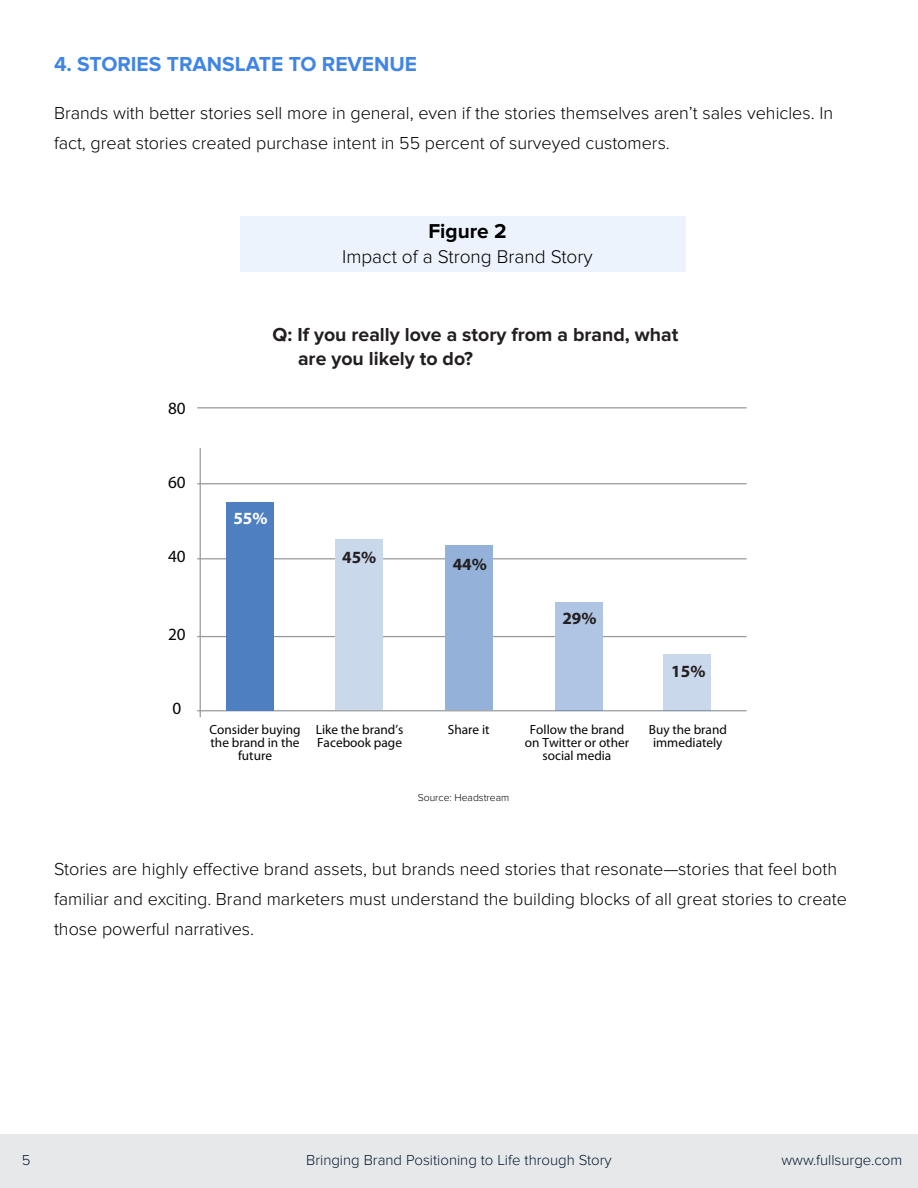
<style>
.page{position:relative;width:918px;height:1188px;background:#fff}
.page>*{position:absolute;margin:0;border:0;box-sizing:border-box;transform-origin:0 0}
.t1{font:700 21px "Proxima Nova";color:#4085e6}
.t2{font:700 20.85px "Proxima Nova";color:#000}
.t3{font:700 19.5px/23.4px "Proxima Nova";color:#231f20}
.t4{font:300 19.05px "Proxima Nova";color:#000}
.t5{font:300 18px/30px "Proxima Nova";color:#000}
.t6{font:700 17.25px "Myriad Pro";color:#231f20}
.t7{font:17.25px "Myriad Pro";color:#040503}
.t8{font:700 17.25px "Myriad Pro";color:#fff}
.t9{font:300 15px "Proxima Nova";color:#0a1b32}
.t10{font:13.35px/13px "Myriad Pro";color:#040503;text-align:center}
.t11{font:300 10.35px "Proxima Nova";color:#000}
</style>
<div class="page">
<div style="left:0;top:1134px;width:918px;height:54px;background:#e6e8ea"></div>
<div style="left:240px;top:216px;width:445px;height:56px;background:#ecf3fc"></div>
<hr style="left:200px;top:448px;width:1px;height:269px;background:#95979a">
<hr style="left:197px;top:407px;width:550px;height:1px;background:#95979a">
<hr style="left:197px;top:483px;width:550px;height:1px;background:#95979a">
<hr style="left:197px;top:636px;width:550px;height:1px;background:#95979a">
<hr style="left:197px;top:710px;width:550px;height:1px;background:#95979a">
<hr style="left:197px;top:558px;width:550px;height:1px;background:#95979a">
<div style="left:226px;top:503px;width:48px;height:208px;background:#4e7fc1"></div>
<div style="left:335px;top:539px;width:48px;height:171px;background:#cad8ec"></div>
<div style="left:445px;top:546px;width:48px;height:164px;background:#94b2d9"></div>
<div style="left:555px;top:602px;width:48px;height:109px;background:#afc5e3"></div>
<div style="left:663px;top:654px;width:48px;height:57px;background:#cad8ec"></div>
<p class="t1" style="left:54px;top:52px;width:365px">4. STORIES TRANSLATE TO REVENUE</p>
<p class="t5" style="left:54px;top:98px;width:781px">Brands with better stories sell more in general, even if the stories themselves aren’t sales vehicles. In fact, great stories created purchase intent in 55 percent of surveyed customers.</p>
<p class="t2" style="left:428px;top:219px;width:80px">Figure 2</p>
<p class="t4" style="left:342px;top:245px;width:252px">Impact of a Strong Brand Story</p>
<p class="t7" style="left:168px;top:397px;width:19px">80</p>
<p class="t3" style="left:298px;top:324px;width:382px;text-indent:-26px">Q: If you really love a story from a brand, what are you likely to do?</p>
<p class="t7" style="left:168px;top:471px;width:19px">60</p>
<p class="t7" style="left:168px;top:546px;width:19px">40</p>
<p class="t7" style="left:168px;top:623px;width:19px">20</p>
<p class="t7" style="left:172px;top:697px;width:10px">0</p>
<p class="t8" style="left:233px;top:507px;width:36px">55%</p>
<p class="t6" style="left:342px;top:546px;width:36px">45%</p>
<p class="t6" style="left:453px;top:553px;width:36px">44%</p>
<p class="t6" style="left:562px;top:607px;width:36px">29%</p>
<p class="t6" style="left:671px;top:659px;width:36px">15%</p>
<p class="t10" style="left:209px;top:723px;width:93px">Consider buying the brand in the future</p>
<p class="t10" style="left:316px;top:723px;width:89px;text-align:left">Like the brand’s<br>Facebook page</p>
<p class="t10" style="left:448px;top:723px;width:43px">Share it</p>
<p class="t10" style="left:525px;top:723px;width:106px">Follow the brand on Twitter or other social media</p>
<p class="t10" style="left:649px;top:723px;width:80px">Buy the brand immediately</p>
<p class="t11" style="left:418px;top:791px;width:93px">Source: Headstream</p>
<p class="t5" style="left:54px;top:854px;width:795px">Stories are highly effective brand assets, but brands need stories that resonate—stories that feel both familiar and exciting. Brand marketers must understand the building blocks of all great stories to create those powerful narratives.</p>
<p class="t9" style="left:22px;top:1151px;width:10px">5</p>
<p class="t9" style="left:306px;top:1151px;width:307px">Bringing Brand Positioning to Life through Story</p>
<p class="t9" style="left:782px;top:1151px;width:122px">www.fullsurge.com</p>
</div>
